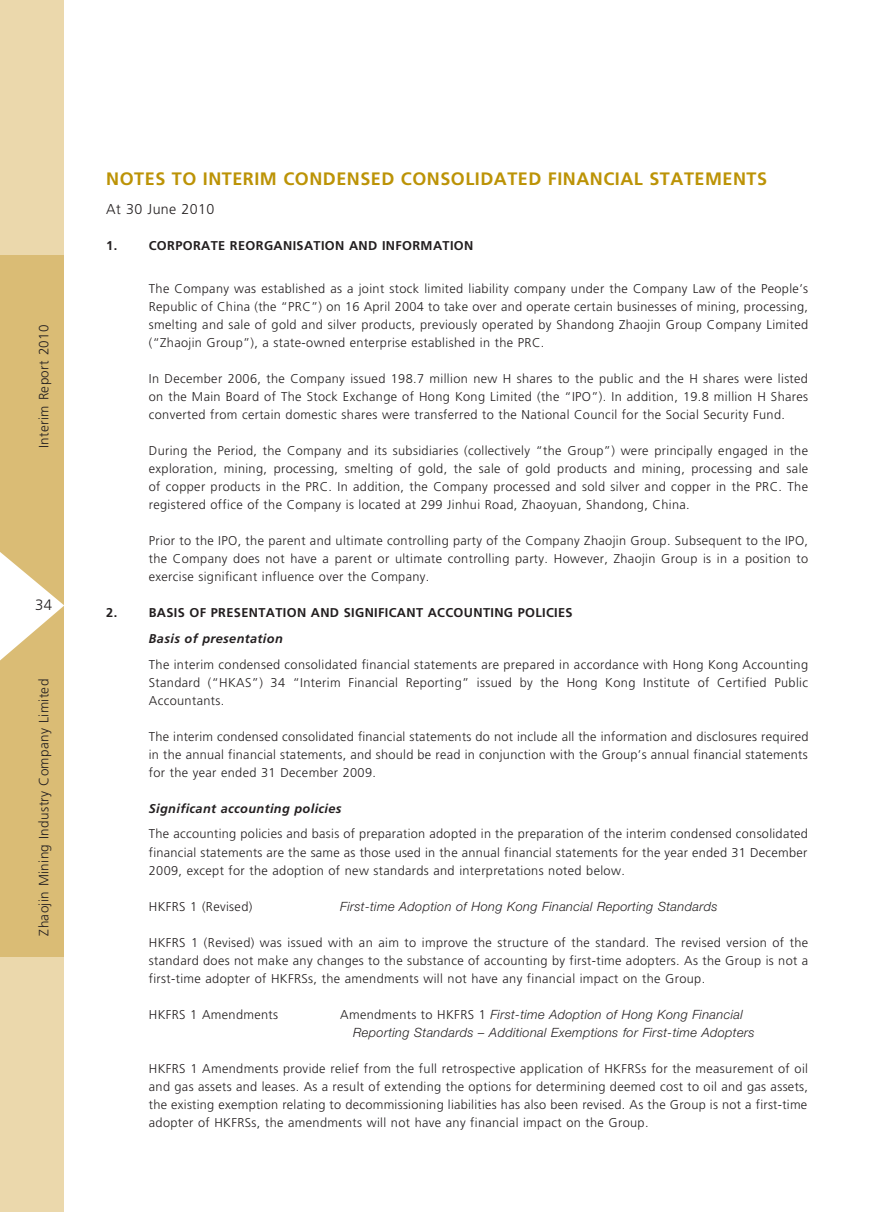
<style>
.page{position:relative;width:893px;height:1212px;background:#fff}
.page>*{position:absolute;margin:0;border:0;box-sizing:border-box;transform-origin:0 0}
.t1{font:700 18px "Frutiger LT Std";color:#bc9306}
.t2{font:300 15px "Frutiger LT Std";color:#231f20}
.t3{font:300 14.25px "Frutiger LT Std";letter-spacing:.03em;color:#231f20}
.t4{font:300 13.5px "Frutiger LT Std";letter-spacing:.03em;color:#231f20}
.t5{font:300 12.75px/18px "Frutiger LT Std";letter-spacing:.03em;color:#231f20;text-align:justify}
.t6{font:italic 300 12.75px/18px "Helvetica Neue LT Std";letter-spacing:.03em;color:#231f20}
.t7{font:700 12.75px "Frutiger LT Std";letter-spacing:.03em;color:#231f20}
.t8{font:italic 700 12.75px "Frutiger LT Std";letter-spacing:.03em;color:#231f20}
.s1{font-family:"Frutiger LT Std";font-style:normal}
</style>
<div class="page">
<div style="left:0;top:0;width:64px;height:1212px;background:#ebd8ac"></div>
<div style="left:0;top:255px;width:64px;height:702px;background:#dabc75"></div>
<svg style="left:0;top:552px;width:64px;height:108px"></svg>
<p class="t4" style="left:36px;top:448px;width:125px;rotate:-90deg">Interim Report 2010</p>
<p class="t2" style="left:35px;top:596px;width:19px">34</p>
<p class="t4" style="left:36px;top:935px;width:258px;rotate:-90deg">Zhaojin Mining Industry Company Limited</p>
<h1 class="t1" style="left:106px;top:168px;width:26px">NOTES</h1>
<h1 class="t1" style="left:172px;top:168px;width:43px">TO INTERIM</h1>
<h1 class="t1" style="left:283px;top:168px;width:14px">CONDENSED</h1>
<h1 class="t1" style="left:401px;top:168px;width:13px">CONSOLIDATED</h1>
<h1 class="t1" style="left:548px;top:168px;width:12px">FINANCIAL</h1>
<h1 class="t1" style="left:649px;top:168px;width:13px">STATEMENTS</h1>
<p class="t3" style="left:106px;top:201px;width:110px">At 30 June 2010</p>
<p class="t7" style="left:106px;top:238px;width:12px">1.</p>
<p class="t7" style="left:149px;top:238px;width:326px">CORPORATE REORGANISATION AND INFORMATION</p>
<p class="t5" style="left:149px;top:280px;width:661px">The Company was established as a joint stock limited liability company under the Company Law of the People’s Republic of China (the “PRC”) on 16 April 2004 to take over and operate certain businesses of mining, processing, smelting and sale of gold and silver products, previously operated by Shandong Zhaojin Group Company Limited (“Zhaojin Group”), a state-owned enterprise established in the PRC.</p>
<p class="t5" style="left:149px;top:370px;width:661px">In December 2006, the Company issued 198.7 million new H shares to the public and the H shares were listed on the Main Board of The Stock Exchange of Hong Kong Limited (the “IPO”). In addition, 19.8 million H Shares converted from certain domestic shares were transferred to the National Council for the Social Security Fund.</p>
<p class="t5" style="left:149px;top:442px;width:661px">During the Period, the Company and its subsidiaries (collectively “the Group”) were principally engaged in the exploration, mining, processing, smelting of gold, the sale of gold products and mining, processing and sale of copper products in the PRC. In addition, the Company processed and sold silver and copper in the PRC. The registered office of the Company is located at 299 Jinhui Road, Zhaoyuan, Shandong, China.</p>
<p class="t5" style="left:149px;top:532px;width:661px">Prior to the IPO, the parent and ultimate controlling party of the Company Zhaojin Group. Subsequent to the IPO, the Company does not have a parent or ultimate controlling party. However, Zhaojin Group is in a position to exercise significant influence over the Company.</p>
<p class="t7" style="left:106px;top:605px;width:12px">2.</p>
<p class="t7" style="left:149px;top:605px;width:425px">BASIS OF PRESENTATION AND SIGNIFICANT ACCOUNTING POLICIES</p>
<p class="t8" style="left:149px;top:631px;width:135px">Basis of presentation</p>
<p class="t5" style="left:149px;top:655px;width:661px">The interim condensed consolidated financial statements are prepared in accordance with Hong Kong Accounting Standard (“HKAS”) 34 “Interim Financial Reporting” issued by the Hong Kong Institute of Certified Public Accountants.</p>
<p class="t5" style="left:149px;top:727px;width:661px">The interim condensed consolidated financial statements do not include all the information and disclosures required in the annual financial statements, and should be read in conjunction with the Group’s annual financial statements for the year ended 31 December 2009.</p>
<p class="t8" style="left:149px;top:801px;width:194px">Significant accounting policies</p>
<p class="t5" style="left:149px;top:825px;width:661px">The accounting policies and basis of preparation adopted in the preparation of the interim condensed consolidated financial statements are the same as those used in the annual financial statements for the year ended 31 December 2009, except for the adoption of new standards and interpretations noted below.</p>
<p class="t5" style="left:149px;top:897px;width:105px">HKFRS 1 (Revised)</p>
<p class="t6" style="left:340px;top:897px;width:379px">First-time Adoption of Hong Kong Financial Reporting Standards</p>
<p class="t5" style="left:149px;top:933px;width:661px">HKFRS 1 (Revised) was issued with an aim to improve the structure of the standard. The revised version of the standard does not make any changes to the substance of accounting by first-time adopters. As the Group is not a first-time adopter of HKFRSs, the amendments will not have any financial impact on the Group.</p>
<p class="t5" style="left:149px;top:1005px;width:131px">HKFRS 1 Amendments</p>
<p class="t6" style="left:353px;top:1005px;width:403px;text-indent:-13px"><span class="s1">Amendments to HKFRS 1</span> First-time Adoption of Hong Kong Financial<br>Reporting Standards – Additional Exemptions for First-time Adopters</p>
<p class="t5" style="left:149px;top:1059px;width:661px">HKFRS 1 Amendments provide relief from the full retrospective application of HKFRSs for the measurement of oil and gas assets and leases. As a result of extending the options for determining deemed cost to oil and gas assets, the existing exemption relating to decommissioning liabilities has also been revised. As the Group is not a first-time adopter of HKFRSs, the amendments will not have any financial impact on the Group.</p>
</div>
